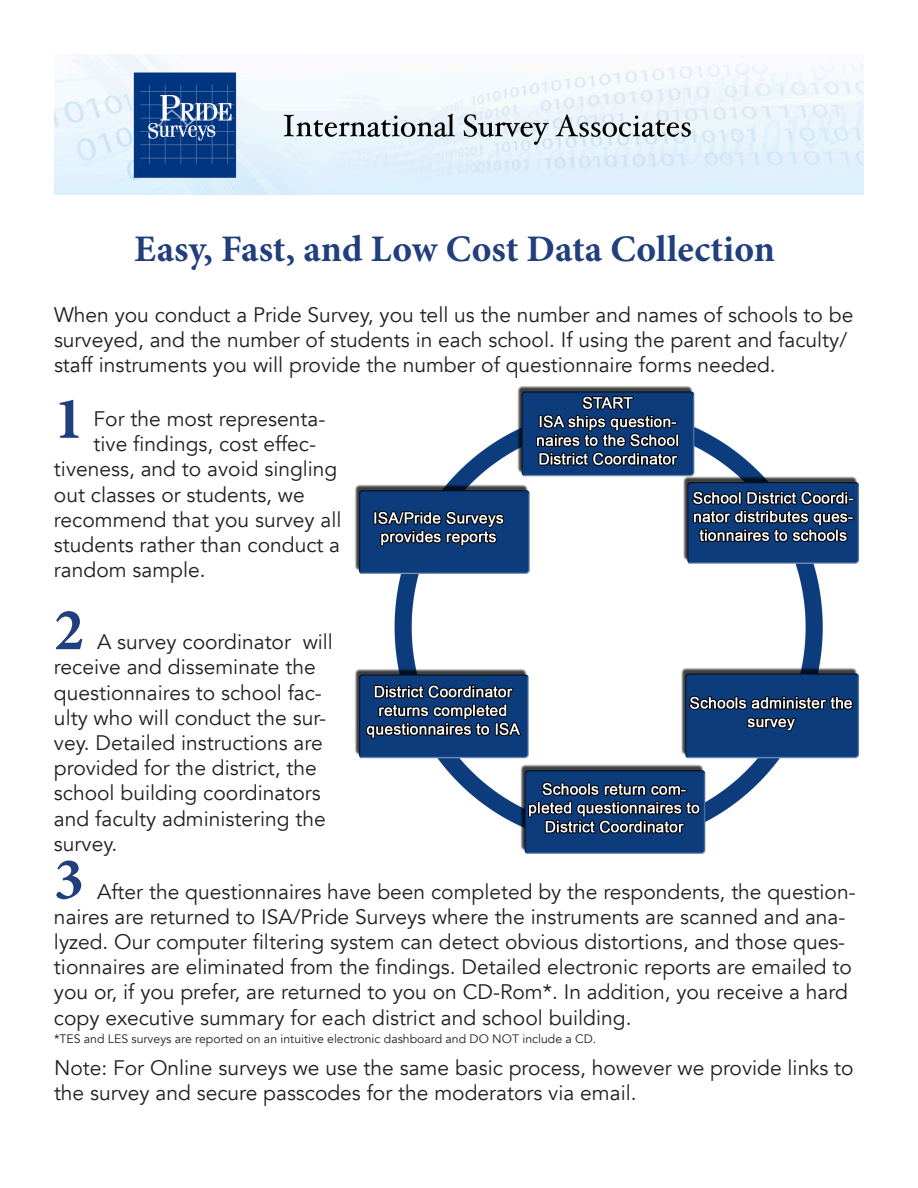
<style>
.page{position:relative;width:918px;height:1188px;background:#fff}
.page>*{position:absolute;margin:0;border:0;box-sizing:border-box;transform-origin:0 0}
.t1{font:700 60px "Minion Pro";color:#213e7d}
.t2{font:700 37.5px "Minion Pro";color:#213e7d}
.t3{font:21px/25.2px "Avenir";color:#231f20}
.t4{font:12.3px "Avenir";color:#231f20}
</style>
<div class="page">
<img style="left:54px;top:54px;width:810px;height:140px">
<img style="left:355px;top:386px;width:504px;height:467px">
<h2 class="t2" style="left:134px;top:223px;width:642px">Easy, Fast, and Low Cost Data Collection</h2>
<p class="t3" style="left:54px;top:302px;width:801px">When you conduct a Pride Survey, you tell us the number and names of schools to be surveyed, and the number of students in each school. If using the parent and faculty/ staff instruments you will provide the number of questionnaire forms needed.</p>
<h1 class="t1" style="left:54px;top:376px;width:31px">1</h1>
<p class="t3" style="left:94px;top:407px;width:233px">For the most representa-</p>
<p class="t3" style="left:94px;top:432px;width:224px">tive findings, cost effec-</p>
<p class="t3" style="left:54px;top:457px;width:285px">tiveness, and to avoid singling</p>
<p class="t3" style="left:54px;top:482px;width:252px">out classes or students, we</p>
<p class="t3" style="left:54px;top:507px;width:289px">recommend that you survey all</p>
<p class="t3" style="left:54px;top:533px;width:288px">students rather than conduct a</p>
<p class="t3" style="left:54px;top:558px;width:153px">random sample.</p>
<h1 class="t1" style="left:54px;top:588px;width:31px">2</h1>
<p class="t3" style="left:54px;top:630px;width:281px;text-indent:43px">A survey coordinator will receive and disseminate the questionnaires to school fac&shy;ulty who will conduct the sur&shy;vey. Detailed instructions are provided for the district, the school building coordinators and faculty administering the survey.</p>
<h1 class="t1" style="left:54px;top:837px;width:31px">3</h1>
<p class="t3" style="left:54px;top:879px;width:803px;text-indent:43px">After the questionnaires have been completed by the respondents, the question&shy;naires are returned to ISA/Pride Surveys where the instruments are scanned and ana&shy;lyzed. Our computer filtering system can detect obvious distortions, and those ques&shy;tionnaires are eliminated from the findings. Detailed electronic reports are emailed to you or, if you prefer, are returned to you on CD-Rom*. In addition, you receive a hard copy executive summary for each district and school building.</p>
<p class="t4" style="left:54px;top:1031px;width:544px">*TES and LES surveys are reported on an intuitive electronic dashboard and DO NOT include a CD.</p>
<p class="t3" style="left:54px;top:1056px;width:801px">Note: For Online surveys we use the same basic process, however we provide links to the survey and secure passcodes for the moderators via email.</p>
</div>
